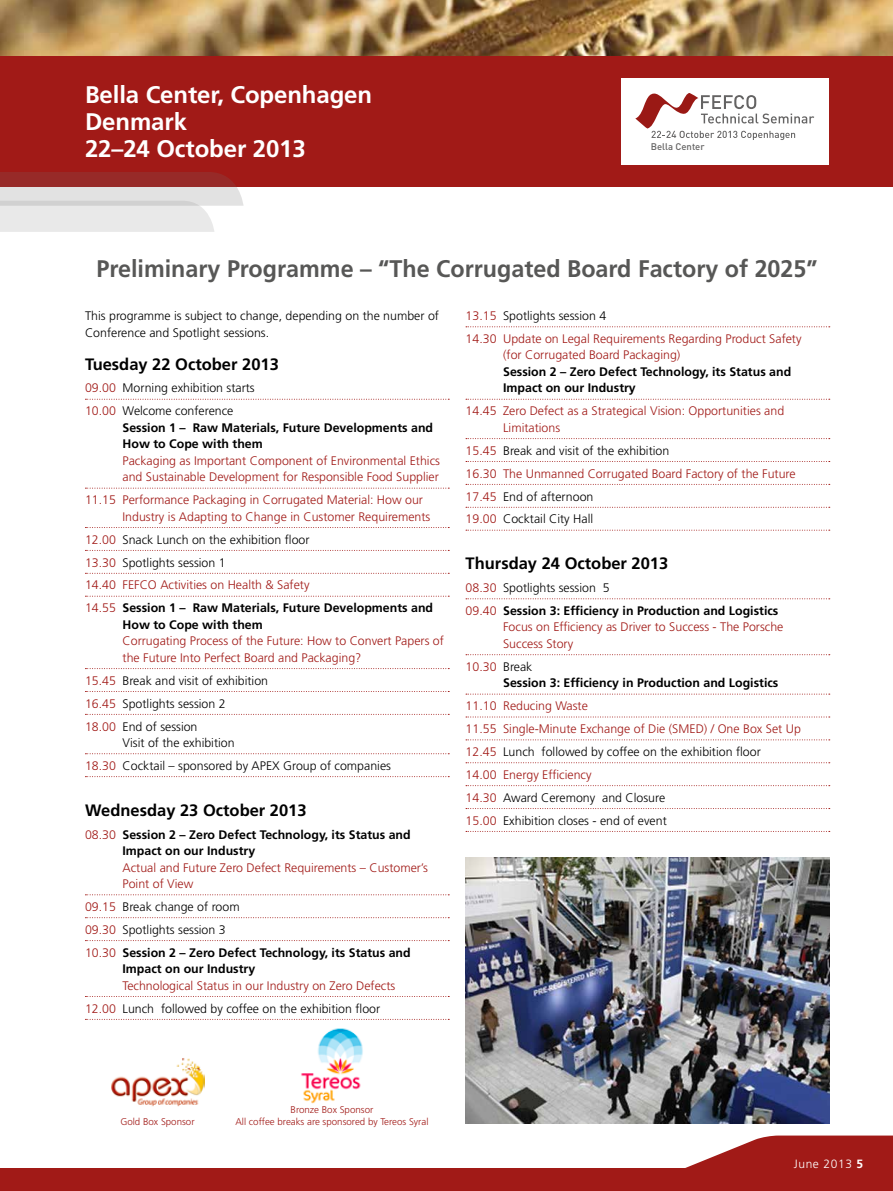
<style>
.page{position:relative;width:893px;height:1191px;background:#fff}
.page>*{position:absolute;margin:0;border:0;box-sizing:border-box;transform-origin:0 0}
.t1{font:700 24px "Frutiger LT Std";color:#575756}
.t2{font:700 24px/27px "Frutiger LT Std";letter-spacing:-.005em;color:#fff}
.t3{font:700 16.5px "Frutiger LT Std";color:#000}
.t4{font:300 12.3px/23px "Frutiger LT Std";color:#a11a17}
.t5{font:700 12.3px/16.5px "Frutiger LT Std";color:#000}
.t6{font:300 12.3px/23px "Frutiger LT Std";color:#000}
.t7{font:300 12px "Frutiger LT Std";letter-spacing:.05em;color:#fff}
.t8{font:300 9.75px/11.7px "Frutiger LT Std";color:#a11a17;text-align:center}
.t9{font:500 9.45px "DIN";color:#646363}
.s1{color:#a11a17}
.s2{color:#000}
.s3{font-weight:700;color:#000}
.s4{font-weight:300;color:#a11a17}
.s5{font-weight:300}
.s6{font-weight:700}
</style>
<div class="page">
<img style="left:301px;top:1028px;width:62px;height:76px">
<svg style="left:685px;top:1135px;width:208px;height:56px;background:#ad3735"></svg>
<div style="left:0;top:1168px;width:707px;height:23px;background:#a11a17"></div>
<div style="left:0;top:55px;width:893px;height:132px;background:#a11a17"></div>
<img style="left:0;top:0;width:893px;height:55px">
<svg style="left:0;top:172px;width:244px;height:60px;background:#d2b7b6"></svg>
<svg style="left:85px;top:399px;width:364px;height:1px"></svg>
<svg style="left:85px;top:488px;width:364px;height:1px"></svg>
<svg style="left:85px;top:527px;width:364px;height:1px"></svg>
<svg style="left:85px;top:550px;width:364px;height:1px"></svg>
<svg style="left:85px;top:573px;width:364px;height:1px"></svg>
<svg style="left:85px;top:596px;width:364px;height:1px"></svg>
<svg style="left:85px;top:668px;width:364px;height:1px"></svg>
<svg style="left:85px;top:691px;width:364px;height:1px"></svg>
<svg style="left:85px;top:714px;width:364px;height:1px"></svg>
<svg style="left:85px;top:753px;width:364px;height:1px"></svg>
<svg style="left:85px;top:776px;width:364px;height:1px"></svg>
<svg style="left:85px;top:894px;width:364px;height:1px"></svg>
<svg style="left:85px;top:917px;width:364px;height:1px"></svg>
<svg style="left:85px;top:940px;width:364px;height:1px"></svg>
<svg style="left:85px;top:996px;width:364px;height:1px"></svg>
<svg style="left:85px;top:1019px;width:364px;height:1px"></svg>
<svg style="left:466px;top:326px;width:364px;height:1px"></svg>
<svg style="left:466px;top:399px;width:364px;height:1px"></svg>
<svg style="left:466px;top:438px;width:364px;height:1px"></svg>
<svg style="left:466px;top:461px;width:364px;height:1px"></svg>
<svg style="left:466px;top:484px;width:364px;height:1px"></svg>
<svg style="left:466px;top:507px;width:364px;height:1px"></svg>
<svg style="left:466px;top:530px;width:364px;height:1px"></svg>
<svg style="left:466px;top:598px;width:364px;height:1px"></svg>
<svg style="left:466px;top:654px;width:364px;height:1px"></svg>
<svg style="left:466px;top:693px;width:364px;height:1px"></svg>
<svg style="left:466px;top:716px;width:364px;height:1px"></svg>
<svg style="left:466px;top:739px;width:364px;height:1px"></svg>
<svg style="left:466px;top:762px;width:364px;height:1px"></svg>
<svg style="left:466px;top:785px;width:364px;height:1px"></svg>
<svg style="left:466px;top:808px;width:364px;height:1px"></svg>
<svg style="left:466px;top:831px;width:364px;height:1px"></svg>
<div style="left:622px;top:78px;width:207px;height:86px;background:#fff"></div>
<svg style="left:635px;top:93px;width:179px;height:47px"></svg>
<img style="left:466px;top:857px;width:364px;height:266px">
<img style="left:111px;top:1058px;width:93px;height:48px">
<h1 class="t2" style="left:85px;top:81px;width:289px">Bella Center, Copenhagen<br>Denmark<br>22–24 October 2013</h1>
<p class="t9" style="left:651px;top:140px;width:55px">Bella Center</p>
<h1 class="t1" style="left:96px;top:254px;width:723px">Preliminary Programme – “The Corrugated Board Factory of 2025”</h1>
<p class="t6" style="left:85px;top:308px;width:355px;line-height:16.5px">This programme is subject to change, depending on the number of<br>Conference and Spotlight sessions.</p>
<h2 class="t3" style="left:85px;top:354px;width:195px">Tuesday 22 October 2013</h2>
<p class="t6" style="left:85px;top:377px;width:171px"><span class="s1">09.00</span> Morning exhibition starts<br><span class="s1">10.00</span> Welcome conference</p>
<p class="t5" style="left:123px;top:419px;width:312px">Session 1 – Raw Materials, Future Developments and<br>H ow to Cope with them</p>
<p class="t4" style="left:123px;top:452px;width:319px;line-height:16.5px">Packaging as Important Component of Environmental Ethics and Sustainable Development for Responsible Food Supplier</p>
<p class="t4" style="left:123px;top:492px;width:309px;line-height:16.5px;text-indent:-37px">11.15 Performance Packaging in Corrugated Material: How our<br>Industry is Adapting to Change in Customer Requirements</p>
<p class="t4" style="left:85px;top:528px;width:350px">12.00 <span class="s2">Snack Lunch on the exhibition floor<br></span>13.30 <span class="s2">Spotlights session 1<br></span>14.40 FEFCO Activities on Health &amp; Safety<br>14.55 <span class="s3">Session 1 – Raw Materials, Future Developments and</span></p>
<p class="t5" style="left:123px;top:616px;width:142px">H ow to Cope with them</p>
<p class="t4" style="left:123px;top:633px;width:323px;line-height:16.5px">C orrugating Process of the Future: How to Convert Papers of the Future Into Perfect Board and Packaging?</p>
<p class="t6" style="left:85px;top:669px;width:185px"><span class="s1">15.45</span> Break and visit of exhibition<br><span class="s1">16.45</span> Spotlights session 2<br><span class="s1">18.00</span> End of session</p>
<p class="t6" style="left:85px;top:731px;width:307px;text-indent:37px">Visit of the exhibition<br><span class="s1">18.30</span> Cocktail – sponsored by APEX Group of companies</p>
<h2 class="t3" style="left:85px;top:800px;width:223px">Wednesday 23 October 2013</h2>
<p class="t5" style="left:123px;top:826px;width:290px;text-indent:-37px"><span class="s4">08.30</span> Session 2 – Zero Defect Technology, its Status and<br>Impact on our Industry</p>
<p class="t4" style="left:123px;top:859px;width:307px;line-height:16.5px">Actual and Future Zero Defect Requirements – Customer’s<br>Point of View</p>
<p class="t5" style="left:85px;top:895px;width:327px;line-height:23px"><span class="s4">09.15</span> <span class="s5">Break change of room<br></span><span class="s4">09.30</span> <span class="s5">Spotlights session 3<br></span><span class="s4">10.30</span> Session 2 – Zero Defect Technology, its Status and</p>
<p class="t5" style="left:123px;top:960px;width:134px">Impact on our Industry</p>
<p class="t4" style="left:85px;top:974px;width:312px;text-indent:37px">Technological Status in our Industry on Zero Defects<br>12.00 <span class="s2">Lunch followed by coffee on the exhibition floor</span></p>
<p class="t4" style="left:466px;top:304px;width:337px">13.15 <span class="s2">Spotlights session 4<br></span>14.30 Update on Legal Requirements Regarding Product Safety</p>
<p class="t4" style="left:503px;top:344px;width:179px">(for C orrugated Board Packaging)</p>
<p class="t5" style="left:503px;top:363px;width:290px">Session 2 – Zero Defect Technology, its Status and<br>Impact on our Industry</p>
<p class="t4" style="left:503px;top:403px;width:283px;line-height:16.5px;text-indent:-37px">14.45 Zero Defect as a Strategical Vision: Opportunities and<br>Limitations</p>
<p class="t4" style="left:466px;top:439px;width:331px">15.45 <span class="s2">Break and visit of the exhibition<br></span>16.30 The Unmanned Corrugated Board Factory of the Future 17.45 <span class="s2">End of afternoon<br></span>19.00 <span class="s2">Cocktail City Hall</span></p>
<h2 class="t3" style="left:466px;top:554px;width:204px">Thursday 24 October 2013</h2>
<p class="t5" style="left:466px;top:576px;width:314px;line-height:23px"><span class="s4">08.30</span> <span class="s5">Spotlights session 5<br></span><span class="s4">09.40</span> Session 3: Efficiency in Production and Logistics</p>
<p class="t4" style="left:503px;top:619px;width:282px;line-height:16.5px">Focus on Efficiency as Driver to Success - The Porsche<br>Success Story</p>
<p class="t5" style="left:503px;top:658px;width:277px;text-indent:-37px"><span class="s4">10.30</span> <span class="s5">Break<br></span>Session 3: Efficiency in Production and Logistics</p>
<p class="t4" style="left:466px;top:694px;width:337px">11.10 Reducing Waste<br>11.55 Single-Minute Exchange of Die (SMED) / One Box Set Up 12.45 <span class="s2">Lunch followed by coffee on the exhibition floor<br></span>14.00 Energy Efficiency<br>14.30 <span class="s2">Award Ceremony and Closure<br></span>15.00 <span class="s2">Exhibition closes - end of event</span></p>
<p class="t8" style="left:120px;top:1115px;width:76px">Gold Box Sponsor</p>
<p class="t8" style="left:235px;top:1104px;width:195px">Bronze Box Sponsor<br>All coffee breaks are sponsored by Tereos Syral</p>
<p class="t7" style="left:794px;top:1157px;width:71px">June 2013 <span class="s6">5</span></p>
</div>
